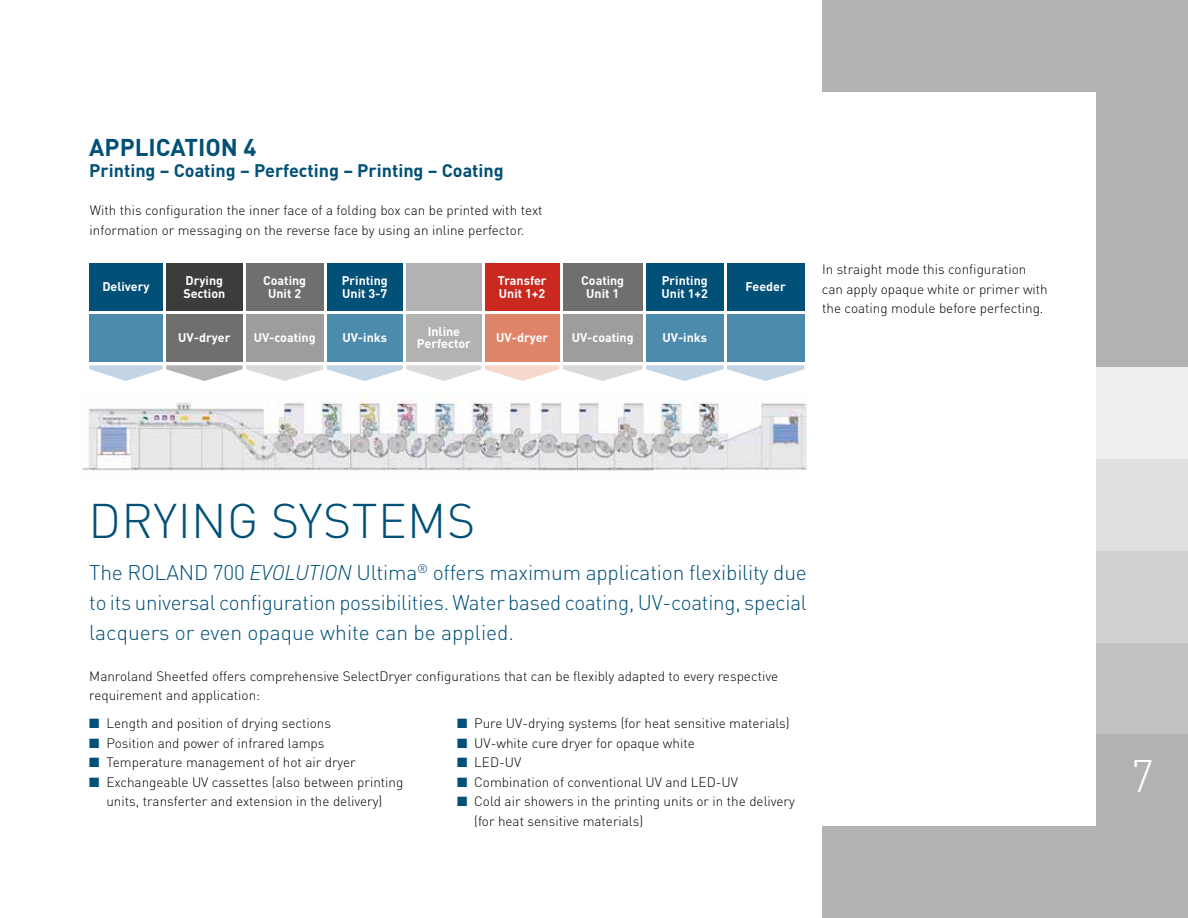
<style>
.page{position:relative;width:1188px;height:918px;background:#fff}
.page>*{position:absolute;margin:0;border:0;box-sizing:border-box;transform-origin:0 0}
.t1{font:300 48px "DIN Pro";letter-spacing:.01em;color:#005078}
.t2{font:300 45px "DIN Pro";color:#fff}
.t3{font:700 24px "DIN Pro";color:#005078}
.t4{font:300 21px/30px "DIN Pro";color:#005078;text-align:justify}
.t5{font:700 18px "DIN Pro";color:#005078}
.t6{font:300 13.5px/19.5px "DIN Pro";color:#000}
.t7{font:700 12.45px/12.5px "DIN Pro";color:#fff}
.s1{font-style:italic}
.s2{color:#005078}
</style>
<div class="page">
<div style="left:822px;top:0;width:366px;height:92px;background:#b2b2b2"></div>
<div style="left:822px;top:826px;width:366px;height:92px;background:#b2b2b2"></div>
<div style="left:1097px;top:0;width:91px;height:918px;background:#b2b2b2"></div>
<div style="left:1097px;top:643px;width:91px;height:91px;background:#c1c1c1"></div>
<div style="left:1097px;top:551px;width:91px;height:92px;background:#d0d0d0"></div>
<div style="left:1097px;top:459px;width:91px;height:92px;background:#e0e0e0"></div>
<div style="left:1097px;top:367px;width:91px;height:92px;background:#efefef"></div>
<img style="left:82px;top:393px;width:725px;height:78px">
<div style="left:89px;top:263px;width:74px;height:47px;background:#005078"></div>
<div style="left:166px;top:263px;width:77px;height:47px;background:#3c3c3b"></div>
<div style="left:246px;top:263px;width:77px;height:47px;background:#706f6f"></div>
<div style="left:327px;top:263px;width:76px;height:47px;background:#005078"></div>
<div style="left:406px;top:263px;width:75px;height:47px;background:#b3b2b2"></div>
<div style="left:485px;top:263px;width:74px;height:47px;background:#cb2820"></div>
<div style="left:563px;top:263px;width:80px;height:47px;background:#706f6f"></div>
<div style="left:646px;top:263px;width:77px;height:47px;background:#005078"></div>
<div style="left:89px;top:314px;width:74px;height:47px;background:#4d8bad"></div>
<div style="left:166px;top:314px;width:77px;height:47px;background:#706f6f"></div>
<div style="left:246px;top:314px;width:77px;height:47px;background:#9d9d9c"></div>
<div style="left:327px;top:314px;width:76px;height:47px;background:#4d8bad"></div>
<div style="left:406px;top:314px;width:75px;height:47px;background:#b3b2b2"></div>
<div style="left:485px;top:314px;width:74px;height:47px;background:#e08469"></div>
<div style="left:563px;top:314px;width:80px;height:47px;background:#9d9d9c"></div>
<div style="left:646px;top:314px;width:77px;height:47px;background:#4d8bad"></div>
<div style="left:727px;top:263px;width:77px;height:47px;background:#005078"></div>
<div style="left:727px;top:314px;width:77px;height:47px;background:#4d8bad"></div>
<svg style="left:89px;top:365px;width:715px;height:16px"></svg>
<h3 class="t3" style="left:89px;top:131px;width:169px">APPLICATION 4</h3>
<h3 class="t5" style="left:89px;top:158px;width:416px">Printing – Coating – Perfecting – Printing – Coating</h3>
<p class="t6" style="left:90px;top:200px;width:454px">With this configuration the inner face of a folding box can be printed with text information or messaging on the reverse face by using an inline perfector.</p>
<p class="t7" style="left:102px;top:280px;width:49px">Delivery</p>
<p class="t7" style="left:183px;top:274px;width:43px">Drying<br>Section</p>
<p class="t7" style="left:263px;top:274px;width:45px;text-align:center">Coating<br>Unit 2</p>
<p class="t7" style="left:342px;top:274px;width:47px">Printing<br>Unit 3-7</p>
<p class="t7" style="left:498px;top:274px;width:50px">Transfer<br>Unit 1+2</p>
<p class="t7" style="left:581px;top:274px;width:45px;text-align:center">Coating<br>Unit 1</p>
<p class="t7" style="left:662px;top:274px;width:48px">Printing<br>Unit 1+2</p>
<p class="t7" style="left:746px;top:280px;width:42px">Feeder</p>
<p class="t7" style="left:178px;top:331px;width:54px">UV-dryer</p>
<p class="t7" style="left:254px;top:331px;width:63px">UV-coating</p>
<p class="t7" style="left:342px;top:331px;width:46px">UV-inks</p>
<p class="t7" style="left:417px;top:324px;width:55px;text-align:center">Inline<br>Perfector</p>
<p class="t7" style="left:496px;top:331px;width:54px">UV-dryer</p>
<p class="t7" style="left:572px;top:331px;width:63px">UV-coating</p>
<p class="t7" style="left:662px;top:331px;width:46px">UV-inks</p>
<p class="t6" style="left:822px;top:259px;width:228px">In straight mode this configuration can apply opaque white or primer with the coating module before perfecting.</p>
<h1 class="t1" style="left:88px;top:488px;width:388px">DRYING SYSTEMS</h1>
<h3 class="t4" style="left:89px;top:557px;width:719px">The ROLAND 700 <span class="s1">EVOLUTION</span> Ultima<sup>®</sup> offers maximum application flexibility due to its universal configuration possibilities. Water based coating, UV-coating, special lacquers or even opaque white can be applied.</h3>
<p class="t6" style="left:89px;top:666px;width:690px">Manroland Sheetfed offers comprehensive SelectDryer configurations that can be flexibly adapted to every respective requirement and application:</p>
<p class="t6" style="left:89px;top:713px;width:243px"><span class="s2">■</span> Length and position of drying sections</p>
<p class="t6" style="left:89px;top:733px;width:237px"><span class="s2">■</span> Position and power of infrared lamps</p>
<p class="t6" style="left:89px;top:752px;width:268px"><span class="s2">■</span> Temperature management of hot air dryer</p>
<p class="t6" style="left:89px;top:772px;width:316px;text-align:center"><span class="s2">■</span> Exchangeable UV cassettes (also between printing units, transferter and extension in the delivery)</p>
<p class="t6" style="left:457px;top:713px;width:334px"><span class="s2">■</span> Pure UV-drying systems (for heat sensitive materials)</p>
<p class="t6" style="left:457px;top:733px;width:239px"><span class="s2">■</span> UV-white cure dryer for opaque white</p>
<p class="t6" style="left:457px;top:752px;width:66px"><span class="s2">■</span> LED-UV</p>
<p class="t6" style="left:457px;top:772px;width:283px"><span class="s2">■</span> Combination of conventional UV and LED-UV</p>
<p class="t6" style="left:474px;top:791px;width:322px;text-indent:-17px"><span class="s2">■</span> Cold air showers in the printing units or in the delivery (for heat sensitive materials)</p>
<h2 class="t2" style="left:1131px;top:746px;width:25px">7</h2>
</div>
